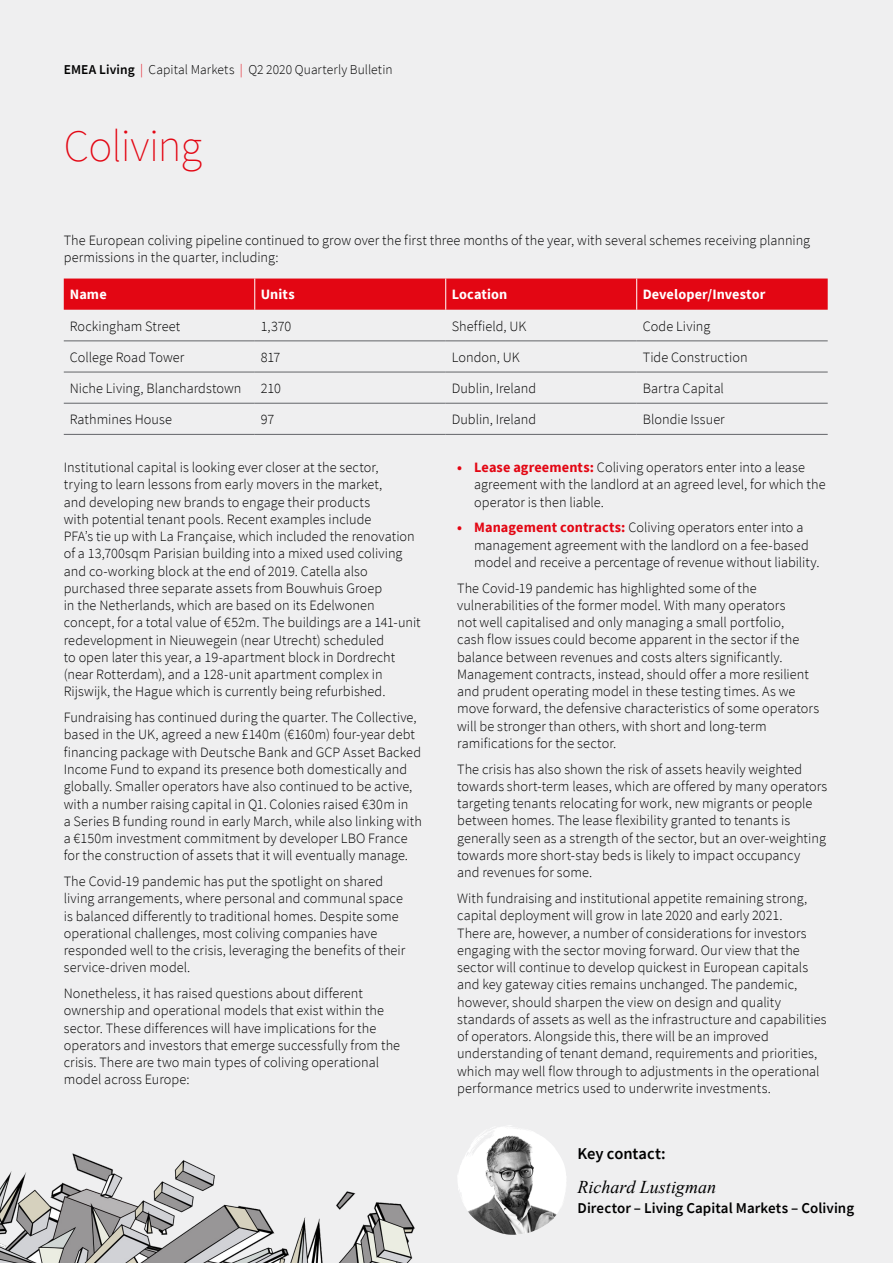
<style>
.page{position:relative;width:893px;height:1263px;background:#efeff0}
.page>*{position:absolute;margin:0;border:0;box-sizing:border-box;transform-origin:0 0}
.t1{font:200 45px "Source Sans Pro";letter-spacing:-.015em;color:#e30613}
.t2{font:italic 18px "Times New Roman";color:#000}
.t3{font:600 16.5px "Source Sans Pro";color:#000}
.t4{font:600 15px "Source Sans Pro";letter-spacing:.005em;color:#000}
.t5{font:300 14.25px/17.2px "Source Sans Pro";letter-spacing:.005em;color:#000}
.t6{font:700 14.25px "Source Sans Pro";letter-spacing:.01em;color:#fff}
.t7{font:300 13.5px "Source Sans Pro";letter-spacing:.005em;color:#000}
.s1{font-weight:600}
.s2{color:#e30613}
.s3{font-weight:700;color:#e30613}
</style>
<div class="page">
<img style="left:0;top:1153px;width:415px;height:110px">
<div style="left:64px;top:279px;width:764px;height:31px;background:#e30613"></div>
<hr style="left:64px;top:341px;width:191px;height:1px;background:#626468">
<hr style="left:255px;top:341px;width:191px;height:1px;background:#626468">
<hr style="left:446px;top:341px;width:191px;height:1px;background:#626468">
<hr style="left:637px;top:341px;width:191px;height:1px;background:#626468">
<hr style="left:64px;top:372px;width:191px;height:1px;background:#626468">
<hr style="left:255px;top:372px;width:191px;height:1px;background:#626468">
<hr style="left:446px;top:372px;width:191px;height:1px;background:#626468">
<hr style="left:637px;top:372px;width:191px;height:1px;background:#626468">
<hr style="left:64px;top:403px;width:191px;height:1px;background:#626468">
<hr style="left:255px;top:403px;width:191px;height:1px;background:#626468">
<hr style="left:446px;top:403px;width:191px;height:1px;background:#626468">
<hr style="left:637px;top:403px;width:191px;height:1px;background:#626468">
<hr style="left:64px;top:434px;width:191px;height:1px;background:#626468">
<hr style="left:255px;top:434px;width:191px;height:1px;background:#626468">
<hr style="left:446px;top:434px;width:191px;height:1px;background:#626468">
<hr style="left:637px;top:434px;width:191px;height:1px;background:#626468">
<hr style="left:254px;top:279px;width:1px;height:31px;background:#fff">
<hr style="left:445px;top:279px;width:1px;height:31px;background:#fff">
<hr style="left:636px;top:279px;width:1px;height:31px;background:#fff">
<svg style="left:457px;top:1125px;width:109px;height:110px"></svg>
<img style="left:487px;top:1125px;width:23px;height:7px">
<p class="t7" style="left:64px;top:61px;width:330px"><span class="s1">EMEA Living</span> <span class="s2">|</span> Capital Markets <span class="s2">|</span> Q2 2020 Quarterly Bulletin</p>
<h1 class="t1" style="left:64px;top:119px;width:140px">Coliving</h1>
<p class="t5" style="left:64px;top:231px;width:748px">The European coliving pipeline continued to grow over the first three months of the year, with several schemes receiving planning permissions in the quarter, including:</p>
<p class="t6" style="left:70px;top:285px;width:38px">Name</p>
<p class="t6" style="left:261px;top:285px;width:35px">Units</p>
<p class="t6" style="left:452px;top:285px;width:57px">Location</p>
<p class="t6" style="left:643px;top:285px;width:124px">Developer/Investor</p>
<p class="t5" style="left:70px;top:317px;width:112px">Rockingham Street</p>
<p class="t5" style="left:261px;top:317px;width:32px">1,370</p>
<p class="t5" style="left:452px;top:317px;width:76px">Sheffield, UK</p>
<p class="t5" style="left:643px;top:317px;width:69px">Code Living</p>
<p class="t5" style="left:70px;top:348px;width:116px">College Road Tower</p>
<p class="t5" style="left:261px;top:348px;width:21px">817</p>
<p class="t5" style="left:452px;top:348px;width:69px">London, UK</p>
<p class="t5" style="left:643px;top:348px;width:106px">Tide Construction</p>
<p class="t5" style="left:70px;top:380px;width:173px">Niche Living, Blanchardstown</p>
<p class="t5" style="left:261px;top:380px;width:22px">210</p>
<p class="t5" style="left:452px;top:380px;width:86px">Dublin, Ireland</p>
<p class="t5" style="left:643px;top:380px;width:83px">Bartra Capital</p>
<p class="t5" style="left:70px;top:411px;width:104px">Rathmines House</p>
<p class="t5" style="left:261px;top:411px;width:15px">97</p>
<p class="t5" style="left:452px;top:411px;width:86px">Dublin, Ireland</p>
<p class="t5" style="left:643px;top:411px;width:84px">Blondie Issuer</p>
<p class="t5" style="left:474px;top:459px;width:353px;text-indent:-17px"><span class="s3">• Lease agreements:</span> Coliving operators enter into a lease agreement with the landlord at an agreed level, for which the operator is then liable.</p>
<p class="t5" style="left:474px;top:519px;width:347px;text-indent:-17px"><span class="s3">• Management contracts:</span> Coliving operators enter into a management agreement with the landlord on a fee-based model and receive a percentage of revenue without liability.</p>
<p class="t5" style="left:457px;top:579px;width:363px">The Covid-19 pandemic has highlighted some of the vulnerabilities of the former model. With many operators<br>not well capitalised and only managing a small portfolio,<br>cash flow issues could become apparent in the sector if the balance between revenues and costs alters significantly.<br>Management contracts, instead, should offer a more resilient and prudent operating model in these testing times. As we move forward, the defensive characteristics of some operators will be stronger than others, with short and long-term ramifications for the sector.</p>
<p class="t5" style="left:457px;top:760px;width:372px">The crisis has also shown the risk of assets heavily weighted towards short-term leases, which are offered by many operators targeting tenants relocating for work, new migrants or people between homes. The lease flexibility granted to tenants is generally seen as a strength of the sector, but an over-weighting towards more short-stay beds is likely to impact occupancy<br>and revenues for some.</p>
<p class="t5" style="left:457px;top:890px;width:371px">With fundraising and institutional appetite remaining strong, capital deployment will grow in late 2020 and early 2021.<br>There are, however, a number of considerations for investors engaging with the sector moving forward. Our view that the sector will continue to develop quickest in European capitals and key gateway cities remains unchanged. The pandemic, however, should sharpen the view on design and quality standards of assets as well as the infrastructure and capabilities of operators. Alongside this, there will be an improved understanding of tenant demand, requirements and priorities, which may well flow through to adjustments in the operational performance metrics used to underwrite investments.</p>
<p class="t5" style="left:64px;top:459px;width:358px">Institutional capital is looking ever closer at the sector,<br>trying to learn lessons from early movers in the market,<br>and developing new brands to engage their products<br>with potential tenant pools. Recent examples include<br>PFA’s tie up with La Française, which included the renovation of a 13,700sqm Parisian building into a mixed used coliving and co-working block at the end of 2019. Catella also purchased three separate assets from Bouwhuis Groep<br>in the Netherlands, which are based on its Edelwonen concept, for a total value of €52m. The buildings are a 141-unit redevelopment in Nieuwegein (near Utrecht) scheduled<br>to open later this year, a 19-apartment block in Dordrecht (near Rotterdam), and a 128-unit apartment complex in Rijswijk, the Hague which is currently being refurbished.</p>
<p class="t5" style="left:64px;top:709px;width:360px">Fundraising has continued during the quarter. The Collective, based in the UK, agreed a new £140m (€160m) four-year debt financing package with Deutsche Bank and GCP Asset Backed Income Fund to expand its presence both domestically and globally. Smaller operators have also continued to be active, with a number raising capital in Q1. Colonies raised €30m in<br>a Series B funding round in early March, while also linking with a €150m investment commitment by developer LBO France for the construction of assets that it will eventually manage.</p>
<p class="t5" style="left:64px;top:873px;width:343px">The Covid-19 pandemic has put the spotlight on shared living arrangements, where personal and communal space is balanced differently to traditional homes. Despite some operational challenges, most coliving companies have responded well to the crisis, leveraging the benefits of their service-driven model.</p>
<p class="t5" style="left:64px;top:985px;width:338px">Nonetheless, it has raised questions about different ownership and operational models that exist within the sector. These differences will have implications for the operators and investors that emerge successfully from the crisis. There are two main types of coliving operational model across Europe:</p>
<p class="t3" style="left:578px;top:1143px;width:90px">Key contact:</p>
<p class="t2" style="left:578px;top:1174px;width:140px">Richard Lustigman</p>
<p class="t4" style="left:578px;top:1198px;width:278px">Director – Living Capital Markets – Coliving</p>
</div>
